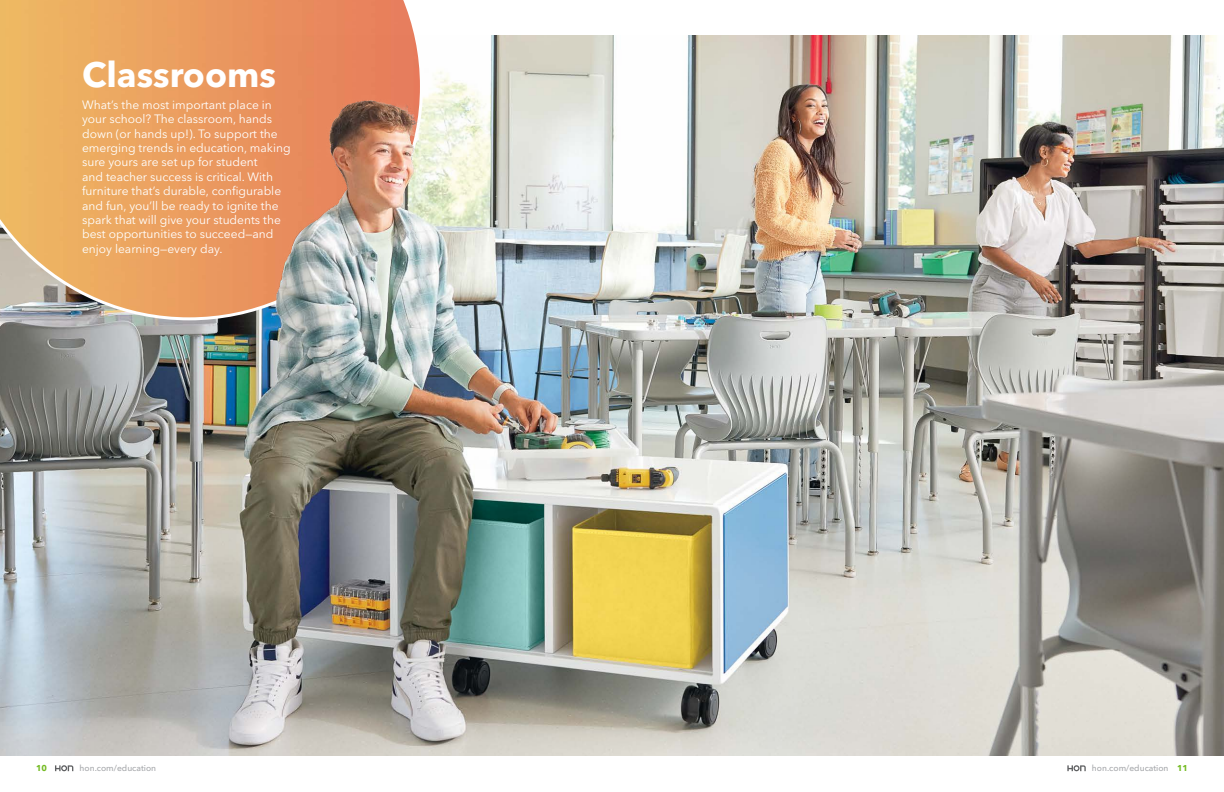
<style>
.page{position:relative;width:1224px;height:792px;background:#fff}
.page>*{position:absolute;margin:0;border:0;box-sizing:border-box;transform-origin:0 0}
.t1{font:700 35px "Avenir Next LT Pro";color:#fff}
.t2{font:12px/14.4px "Avenir Next LT Pro";color:#fff}
.t3{font:500 8.5px "Avenir Next LT Pro";color:#a7a9ac}
.t4{font:700 8.5px "Avenir Next LT Pro";color:#74bb23}
.s1{font-weight:700;color:#74bb23}
</style>
<div class="page">
<svg style="left:55px;top:765px;width:18px;height:6px"></svg>
<svg style="left:1067px;top:765px;width:19px;height:6px"></svg>
<img style="left:0;top:320px;width:266px;height:436px">
<svg style="left:0;top:0;width:415px;height:320px;background:#e7a366"></svg>
<img style="left:266px;top:35px;width:958px;height:721px">
<h1 class="t1" style="left:82px;top:53px;width:195px">Classrooms</h1>
<p class="t2" style="left:82px;top:97px;width:210px">What’s the most important place in your school? The classroom, hands down (or hands up!). To support the emerging trends in education, making sure yours are set up for student<br>and teacher success is critical. With furniture that’s durable, configurable and fun, you’ll be ready to ignite the spark that will give your students the best opportunities to succeed—and enjoy learning—every day.</p>
<p class="t4" style="left:36px;top:763px;width:12px">10</p>
<p class="t3" style="left:80px;top:763px;width:78px">hon.com/education</p>
<p class="t3" style="left:1092px;top:763px;width:98px">hon.com/education <span class="s1">11</span></p>
</div>
